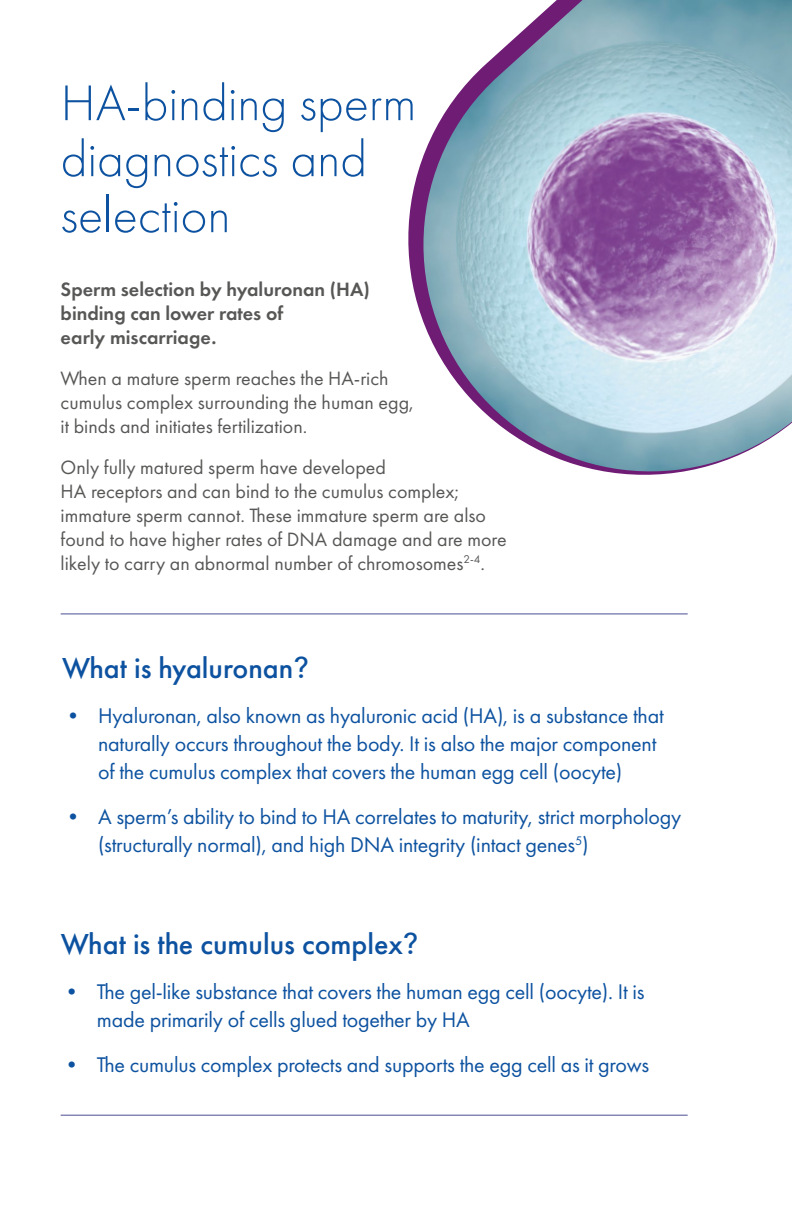
<style>
.page{position:relative;width:792px;height:1224px;background:#fff}
.page>*{position:absolute;margin:0;border:0;box-sizing:border-box;transform-origin:0 0}
.t1{font:300 52px/56px "Futura PT";color:#0d52a0}
.t2{font:500 30px "Futura PT";color:#0d52a0}
.t3{font:22px/28px "Futura PT";letter-spacing:-.01em;color:#0d52a0}
.t4{font:20px/24px "Futura PT";color:#575756}
.t5{font:600 20px/24px "Futura PT";color:#575756}
.s1{font-family:"Avenir"}
</style>
<div class="page">
<img style="left:408px;top:0;width:384px;height:475px">
<hr style="left:61px;top:613px;width:627px;height:1px;background:#4c4d94">
<hr style="left:61px;top:1115px;width:627px;height:1px;background:#4c4d94">
<h1 class="t1" style="left:61px;top:75px;width:357px">HA-binding sperm diagnostics and selection</h1>
<p class="t5" style="left:61px;top:277px;width:311px">Sperm selection by hyaluronan (HA) binding can lower rates of<br>early miscarriage.</p>
<p class="t4" style="left:61px;top:366px;width:355px">When a mature sperm reaches the HA-rich cumulus complex surrounding the human egg, it binds and initiates fertilization.</p>
<p class="t4" style="left:61px;top:455px;width:448px">Only fully matured sperm have developed<br>HA receptors and can bind to the cumulus complex; immature sperm cannot. These immature sperm are also found to have higher rates of DNA damage and are more likely to carry an abnormal number of chromosomes<sup>2-4</sup>.</p>
<h2 class="t2" style="left:62px;top:650px;width:248px">What is hyaluronan<span class="s1">?</span></h2>
<p class="t3" style="left:98px;top:702px;width:567px;text-indent:-36px">• Hyaluronan, also known as hyaluronic acid (HA), is a substance that naturally occurs throughout the body. It is also the major component of the cumulus complex that covers the human egg cell (oocyte)</p>
<p class="t3" style="left:98px;top:803px;width:585px;text-indent:-36px">• A sperm’s ability to bind to HA correlates to maturity, strict morphology (structurally normal), and high DNA integrity (intact genes<sup>5</sup>)</p>
<h2 class="t2" style="left:61px;top:926px;width:358px">What is the cumulus complex<span class="s1">?</span></h2>
<p class="t3" style="left:97px;top:978px;width:549px;text-indent:-36px">• The gel-like substance that covers the human egg cell (oocyte). It is made primarily of cells glued together by HA</p>
<p class="t3" style="left:61px;top:1051px;width:590px">• The cumulus complex protects and supports the egg cell as it grows</p>
</div>
